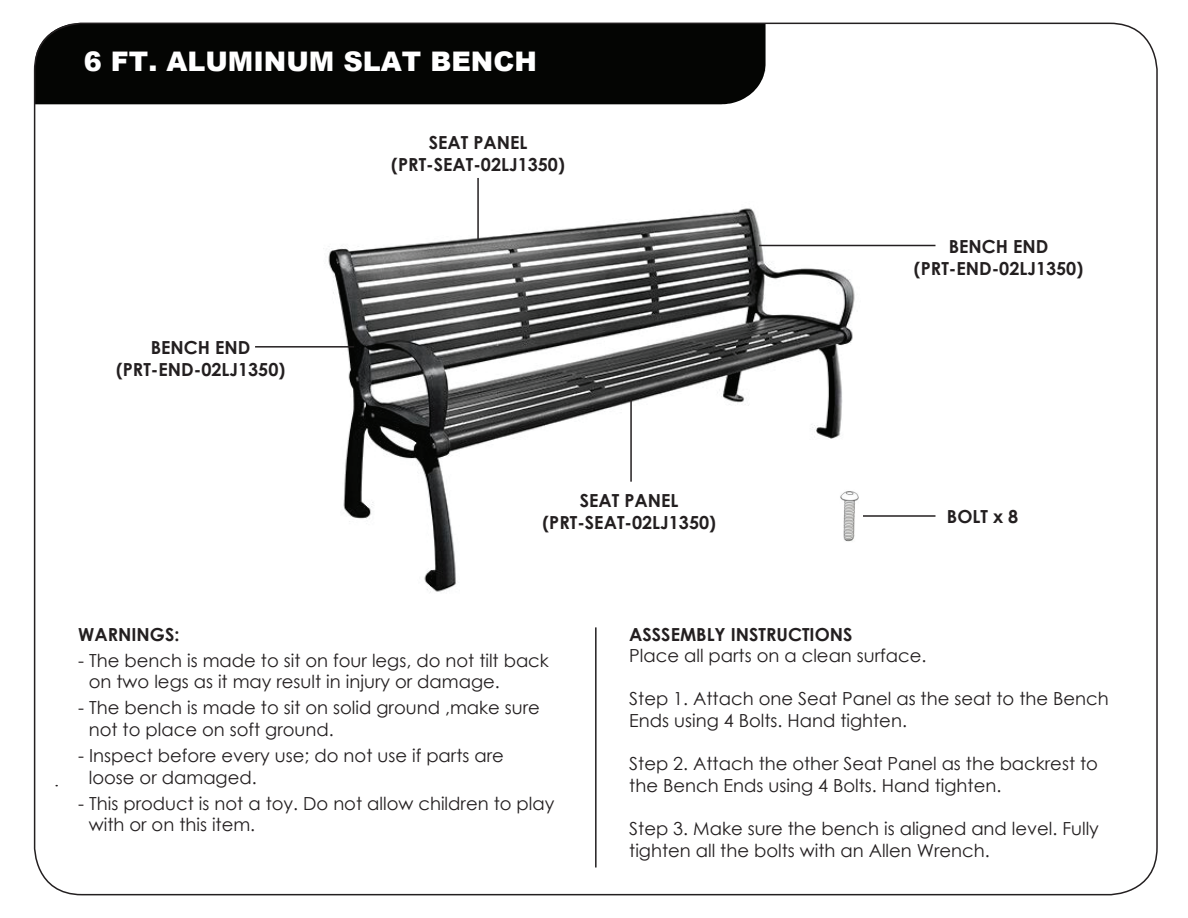
<style>
.page{position:relative;width:1188px;height:918px;background:#fff}
.page>*{position:absolute;margin:0;border:0;box-sizing:border-box;transform-origin:0 0}
.t1{font:900 27px "Arial";color:#fff}
.t2{font:18px/21.6px "Century Gothic";color:#231f20}
.t3{font:700 18px/21.6px "Century Gothic";color:#231f20;text-align:center}
</style>
<div class="page">
<img style="left:323px;top:208px;width:604px;height:384px">
<div style="left:35px;top:23px;width:731px;height:81px;background:#040503"></div>
<hr style="left:477px;top:178px;width:2px;height:61px;background:#231f20">
<hr style="left:630px;top:398px;width:2px;height:84px;background:#231f20">
<hr style="left:595px;top:627px;width:2px;height:240px;background:#231f20">
<hr style="left:255px;top:346px;width:99px;height:2px;background:#231f20">
<hr style="left:759px;top:245px;width:176px;height:1px;background:#231f20">
<hr style="left:862px;top:515px;width:74px;height:2px;background:#231f20">
<img style="left:832px;top:486px;width:30px;height:60px">
<h1 class="t1" style="left:84px;top:42px;width:454px">6 FT. ALUMINUM SLAT BENCH</h1>
<p class="t3" style="left:116px;top:336px;width:171px">BENCH END (PRT-END-02LJ1350)</p>
<p class="t3" style="left:391px;top:131px;width:175px">SEAT PANEL (PRT-SEAT-02LJ1350)</p>
<p class="t3" style="left:542px;top:489px;width:175px">SEAT PANEL (PRT-SEAT-02LJ1350)</p>
<p class="t3" style="left:914px;top:235px;width:171px">BENCH END (PRT-END-02LJ1350)</p>
<p class="t3" style="left:947px;top:505px;width:73px">BOLT x 8</p>
<p class="t3" style="left:78px;top:623px;width:103px">WARNINGS:</p>
<p class="t2" style="left:89px;top:649px;width:462px;text-indent:-10px">- The bench is made to sit on four legs, do not tilt back on two legs as it may result in injury or damage.</p>
<p class="t2" style="left:89px;top:697px;width:453px;text-indent:-10px">- The bench is made to sit on solid ground ,make sure not to place on soft ground.</p>
<p class="t2" style="left:89px;top:745px;width:417px;text-indent:-10px">- Inspect before every use; do not use if parts are loose or damaged.</p>
<p class="t2" style="left:89px;top:792px;width:467px;text-indent:-10px">- This product is not a toy. Do not allow children to play with or on this item.</p>
<p class="t3" style="left:629px;top:623px;width:225px">ASSSEMBLY INSTRUCTIONS</p>
<p class="t2" style="left:629px;top:645px;width:299px">Place all parts on a clean surface.</p>
<p class="t2" style="left:629px;top:688px;width:481px">Step 1. Attach one Seat Panel as the seat to the Bench<br>Ends using 4 Bolts. Hand tighten.</p>
<p class="t2" style="left:629px;top:753px;width:470px">Step 2. Attach the other Seat Panel as the backrest to the Bench Ends using 4 Bolts. Hand tighten.</p>
<p class="t2" style="left:629px;top:817px;width:471px">Step 3. Make sure the bench is aligned and level. Fully tighten all the bolts with an Allen Wrench.</p>
</div>
